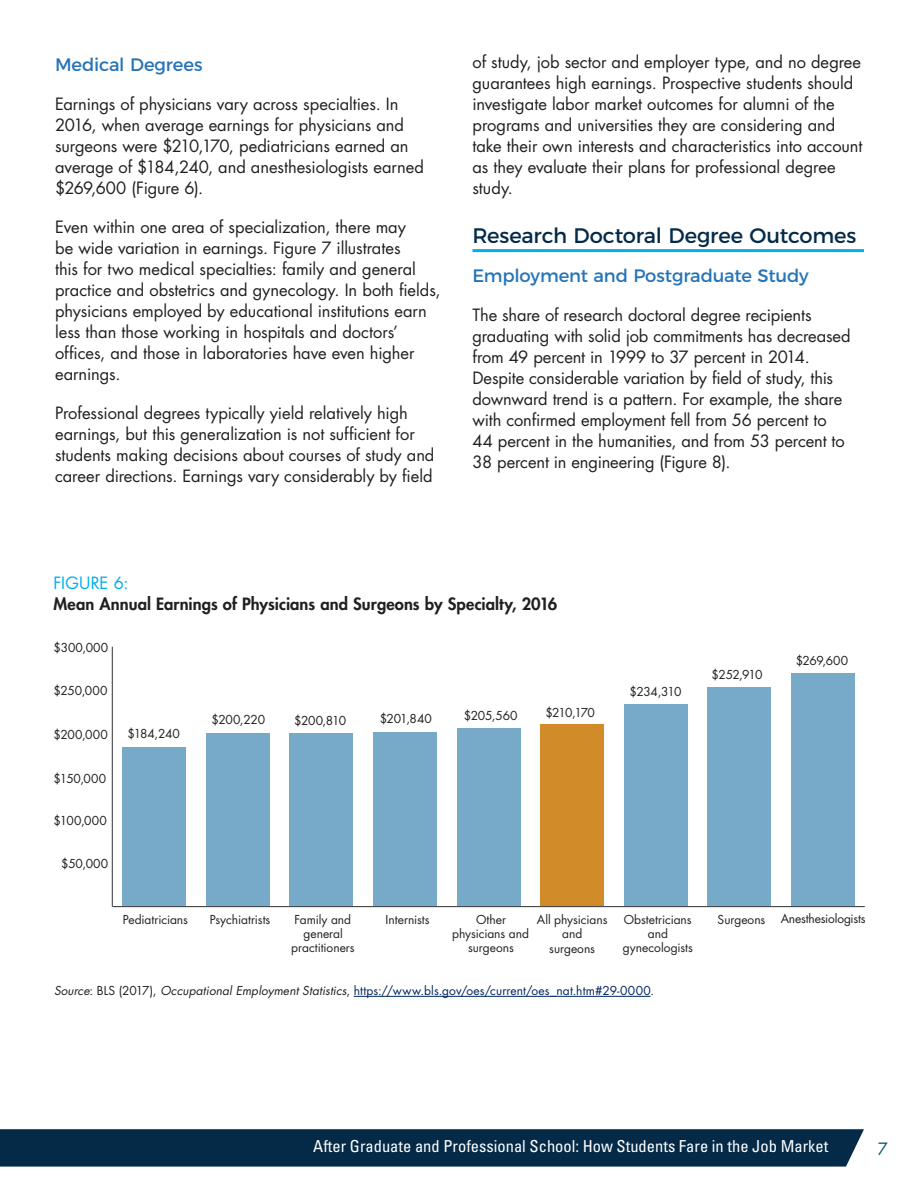
<style>
.page{position:relative;width:918px;height:1188px;background:#fff}
.page>*{position:absolute;margin:0;border:0;box-sizing:border-box;transform-origin:0 0}
.t1{font:21px "Montserrat";letter-spacing:-.005em;color:#042a48}
.t2{font:18px "Montserrat";letter-spacing:-.01em;color:#2574b7}
.t3{font:16.5px/21px "Futura Std";letter-spacing:-.005em;color:#231f20}
.t4{font:condensed 16.5px "Univers LT Std";color:#fff}
.t5{font:800 16.5px "Futura Std";letter-spacing:.005em;color:#231f20}
.t6{font:16.5px "Futura Std";letter-spacing:.01em;color:#00aeef}
.t7{font:16.5px "Futura Std";color:#00626f}
.t8{font:12px/14.1px "Futura";letter-spacing:-.005em;color:#231f20;text-align:center}
.t9{font:12px "Futura Std";letter-spacing:.01em;color:#00265f}
.s1{font-style:italic;color:#231f20}
.s2{color:#231f20}
</style>
<div class="page">
<div style="left:0;top:1129px;width:864px;height:38px;background:#042a48"></div>
<hr style="left:354px;top:996px;width:297px;height:1px;background:#00265f">
<div style="left:122px;top:747px;width:64px;height:160px;background:#77a9c8"></div>
<div style="left:206px;top:733px;width:63px;height:174px;background:#77a9c8"></div>
<div style="left:290px;top:733px;width:63px;height:174px;background:#77a9c8"></div>
<div style="left:373px;top:732px;width:64px;height:175px;background:#77a9c8"></div>
<div style="left:457px;top:729px;width:63px;height:178px;background:#77a9c8"></div>
<div style="left:541px;top:725px;width:63px;height:182px;background:#d18b29"></div>
<div style="left:624px;top:704px;width:63px;height:203px;background:#77a9c8"></div>
<div style="left:708px;top:688px;width:63px;height:219px;background:#77a9c8"></div>
<div style="left:791px;top:673px;width:64px;height:234px;background:#77a9c8"></div>
<hr style="left:112px;top:647px;width:1px;height:260px;background:#464748">
<hr style="left:112px;top:906px;width:753px;height:1px;background:#464748">
<hr style="left:472px;top:249px;width:392px;height:3px;background:#00aeef">
<p class="t2" style="left:55px;top:51px;width:149px">Medical Degrees</p>
<p class="t3" style="left:55px;top:94px;width:370px">Earnings of physicians vary across specialties. In 2016, when average earnings for physicians and surgeons were $210,170, pediatricians earned an average of $184,240, and anesthesiologists earned $269,600 (Figure 6).</p>
<p class="t3" style="left:55px;top:217px;width:387px">Even within one area of specialization, there may<br>be wide variation in earnings. Figure 7 illustrates<br>this for two medical specialties: family and general practice and obstetrics and gynecology. In both fields, physicians employed by educational institutions earn less than those working in hospitals and doctors’ offices, and those in laboratories have even higher earnings.</p>
<p class="t3" style="left:55px;top:403px;width:381px">Professional degrees typically yield relatively high earnings, but this generalization is not sufficient for students making decisions about courses of study and career directions. Earnings vary considerably by field</p>
<p class="t3" style="left:472px;top:51px;width:391px">of study, job sector and employer type, and no degree guarantees high earnings. Prospective students should investigate labor market outcomes for alumni of the programs and universities they are considering and take their own interests and characteristics into account as they evaluate their plans for professional degree study.</p>
<p class="t1" style="left:472px;top:219px;width:385px">Research Doctoral Degree Outcomes</p>
<p class="t2" style="left:472px;top:261px;width:338px">Employment and Postgraduate Study</p>
<p class="t3" style="left:472px;top:305px;width:380px">The share of research doctoral degree recipients graduating with solid job commitments has decreased from 49 percent in 1999 to 37 percent in 2014.<br>Despite considerable variation by field of study, this downward trend is a pattern. For example, the share with confirmed employment fell from 56 percent to 44 percent in the humanities, and from 53 percent to 38 percent in engineering (Figure 8).</p>
<p class="t6" style="left:54px;top:573px;width:76px">FIGURE 6:</p>
<p class="t5" style="left:54px;top:594px;width:505px">Mean Annual Earnings of Physicians and Surgeons by Specialty, 2016</p>
<p class="t8" style="left:54px;top:640px;width:56px">$300,000</p>
<p class="t8" style="left:54px;top:684px;width:55px">$250,000</p>
<p class="t8" style="left:54px;top:727px;width:56px">$200,000</p>
<p class="t8" style="left:54px;top:771px;width:54px">$150,000</p>
<p class="t8" style="left:54px;top:813px;width:55px">$100,000</p>
<p class="t8" style="left:61px;top:857px;width:49px">$50,000</p>
<p class="t8" style="left:127px;top:726px;width:54px">$184,240</p>
<p class="t8" style="left:212px;top:713px;width:55px">$200,220</p>
<p class="t8" style="left:294px;top:713px;width:54px">$200,810</p>
<p class="t8" style="left:380px;top:712px;width:53px">$201,840</p>
<p class="t8" style="left:464px;top:709px;width:55px">$205,560</p>
<p class="t8" style="left:545px;top:705px;width:51px">$210,170</p>
<p class="t8" style="left:630px;top:684px;width:53px">$234,310</p>
<p class="t8" style="left:712px;top:667px;width:52px">$252,910</p>
<p class="t8" style="left:796px;top:654px;width:54px">$269,600</p>
<p class="t8" style="left:123px;top:912px;width:67px">Pediatricians</p>
<p class="t8" style="left:210px;top:912px;width:62px">Psychiatrists</p>
<p class="t8" style="left:291px;top:912px;width:65px">Family and general practitioners</p>
<p class="t8" style="left:386px;top:912px;width:46px">Internists</p>
<p class="t8" style="left:452px;top:912px;width:78px">Other physicians and surgeons</p>
<p class="t8" style="left:537px;top:912px;width:72px">All physicians and<br>surgeons</p>
<p class="t8" style="left:623px;top:912px;width:72px">Obstetricians and gynecologists</p>
<p class="t8" style="left:718px;top:912px;width:49px">Surgeons</p>
<p class="t8" style="left:781px;top:912px;width:86px">Anesthesiologists</p>
<p class="t9" style="left:54px;top:983px;width:602px"><span class="s1">Source</span><span class="s2">: BLS (2017),</span> <span class="s1">Occupational Employment Statistics</span><span class="s2">,</span> https://www.bls.gov/oes/current/oes_nat.htm#29-0000<span class="s2">.</span></p>
<p class="t4" style="left:313px;top:1136px;width:517px">After Graduate and Professional School: How Students Fare in the Job Market</p>
<p class="t7" style="left:878px;top:1138px;width:12px">7</p>
</div>
